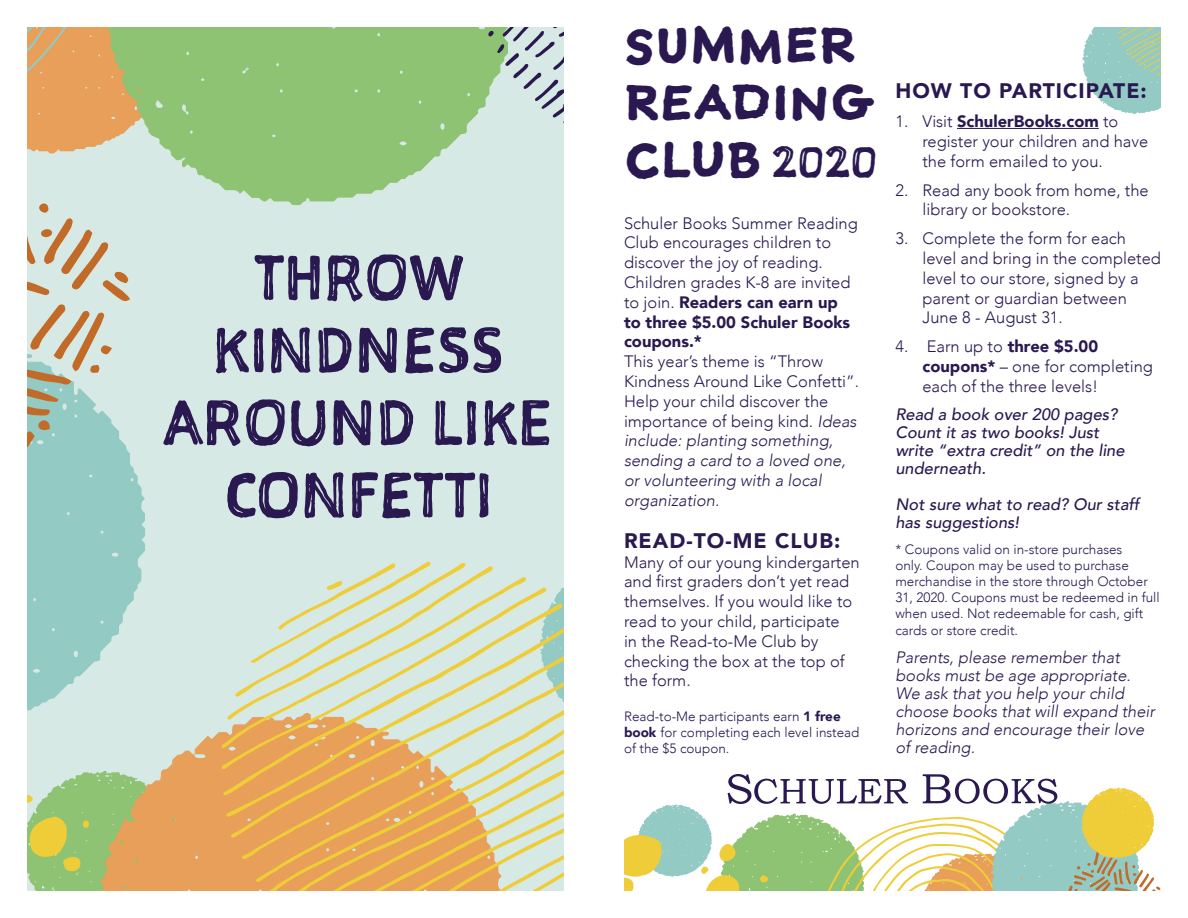
<style>
.page{position:relative;width:1188px;height:918px;background:#fff}
.page>*{position:absolute;margin:0;border:0;box-sizing:border-box;transform-origin:0 0}
.t1{font:60.45px/72.4px "Sketchnote Square";color:#291950;text-align:center}
.t2{font:700 47.55px/57px "Sketchnote Text";color:#291950}
.t3{font:900 21px "Avenir";letter-spacing:.05em;color:#291950}
.t4{font:300 16.5px/19.8px "Avenir";color:#291950}
.t5{font:italic 300 16.5px/18px "Avenir";color:#291950}
.t6{font:italic 500 16.5px/18px "Avenir";color:#291950}
.t7{font:300 13.5px/16.2px "Avenir";color:#291950}
.s1{font-family:"Sketchnote Square";font-weight:400;font-size:40.8px}
.s2{font-weight:900}
.s3{font-style:italic}
</style>
<div class="page">
<svg style="left:624px;top:774px;width:537px;height:117px"></svg>
<div style="left:27px;top:27px;width:537px;height:864px;background:#d7e9e4"></div>
<svg style="left:546px;top:587px;width:18px;height:34px"></svg>
<svg style="left:163px;top:732px;width:101px;height:159px;background:#e5a766"></svg>
<svg style="left:242px;top:657px;width:322px;height:203px;background:#e0b26b"></svg>
<svg style="left:221px;top:587px;width:325px;height:183px"></svg>
<svg style="left:221px;top:577px;width:305px;height:171px"></svg>
<svg style="left:302px;top:747px;width:262px;height:144px"></svg>
<svg style="left:227px;top:562px;width:266px;height:158px"></svg>
<svg style="left:27px;top:457px;width:119px;height:254px;fill:#93cac4"></svg>
<svg style="left:171px;top:27px;width:317px;height:178px;background:#98c882"></svg>
<svg style="left:27px;top:203px;width:103px;height:254px"></svg>
<svg style="left:27px;top:770px;width:155px;height:121px;background:#bdb96f"></svg>
<svg style="left:27px;top:27px;width:149px;height:126px;background:#c9b06d"></svg>
<svg style="left:488px;top:27px;width:76px;height:97px"></svg>
<svg style="left:242px;top:27px;width:16px;height:1px"></svg>
<svg style="left:1082px;top:27px;width:79px;height:87px;background:#a4d1c6"></svg>
<hr style="left:957px;top:128px;width:142px;height:1px;background:#291950">
<p class="t1" style="left:164px;top:241px;width:390px">THROW<br>KINDNESS<br>AROUND LIKE<br>CONFETTI</p>
<p class="t2" style="left:624px;top:16px;width:253px">SUMMER<br>READING</p>
<p class="t2" style="left:624px;top:130px;width:255px">CLUB <span class="s1">2020</span></p>
<p class="t4" style="left:624px;top:213px;width:235px">Schuler Books Summer Reading<br>Club encourages children to discover the joy of reading.<br>Children grades K-8 are invited to join. <span class="s2">Readers can earn up to three $5.00 Schuler Books coupons.*</span></p>
<p class="t4" style="left:624px;top:352px;width:237px">This year’s theme is “Throw<br>Kindness Around Like Confetti”.<br>Help your child discover the importance of being kind. <span class="s3">Ideas include: planting something, sending a card to a loved one, or volunteering with a local organization.</span></p>
<p class="t3" style="left:624px;top:522px;width:218px">READ-TO-ME CLUB:</p>
<p class="t4" style="left:624px;top:552px;width:237px">Many of our young kindergarten and first graders don’t yet read themselves. If you would like to read to your child, participate<br>in the Read-to-Me Club by checking the box at the top of the form.</p>
<p class="t7" style="left:624px;top:708px;width:237px">Read-to-Me participants earn <span class="s2">1 free book</span> for completing each level instead of the $5 coupon.</p>
<p class="t3" style="left:895px;top:73px;width:253px">HOW TO PARTICIPATE:</p>
<p class="t4" style="left:922px;top:112px;width:227px;text-indent:-27px">1. Visit <span class="s2">SchulerBooks.com</span> to register your children and have the form emailed to you.</p>
<p class="t4" style="left:922px;top:180px;width:228px;text-indent:-27px">2. Read any book from home, the library or bookstore.</p>
<p class="t4" style="left:922px;top:229px;width:240px;text-indent:-27px">3. Complete the form for each level and bring in the completed level to our store, signed by a parent or guardian between<br>June 8 - August 31.</p>
<p class="t4" style="left:922px;top:337px;width:232px;text-indent:-27px">4. Earn up to <span class="s2">three $5.00 coupons*</span> – one for completing each of the three levels!</p>
<p class="t6" style="left:895px;top:406px;width:231px">Read a book over 200 pages?<br>Count it as two books! Just write “extra credit” on the line underneath.</p>
<p class="t6" style="left:895px;top:496px;width:245px">Not sure what to read? Our staff has suggestions!</p>
<p class="t7" style="left:895px;top:541px;width:266px">* Coupons valid on in-store purchases<br>only. Coupon may be used to purchase merchandise in the store through October 31, 2020. Coupons must be redeemed in full when used. Not redeemable for cash, gift cards or store credit.</p>
<p class="t5" style="left:895px;top:648px;width:261px">Parents, please remember that books must be age appropriate.<br>We ask that you help your child choose books that will expand their horizons and encourage their love of reading.</p>
</div>
